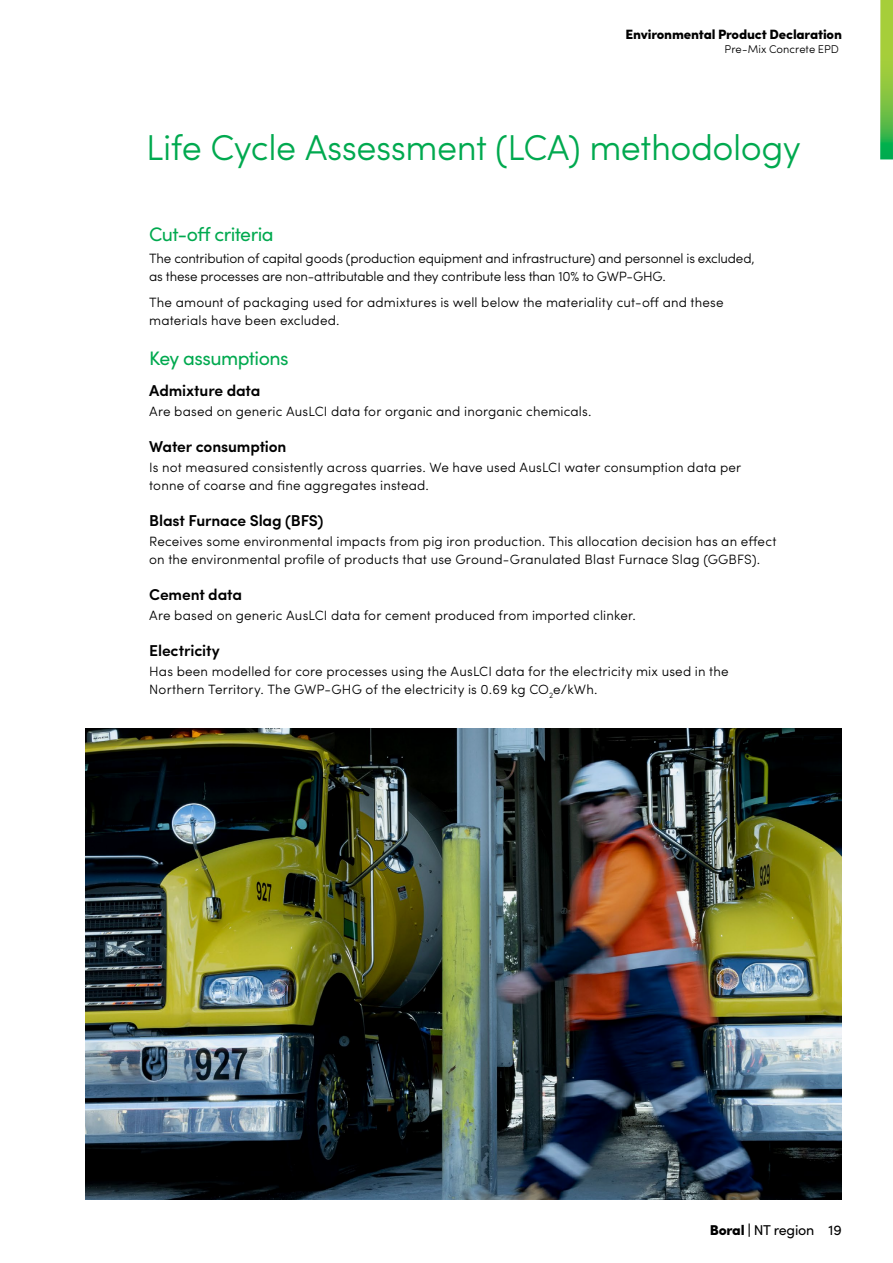
<style>
.page{position:relative;width:893px;height:1263px;background:#fff}
.page>*{position:absolute;margin:0;border:0;box-sizing:border-box;transform-origin:0 0}
.t1{font:300 36px "Sofia Pro";letter-spacing:-.015em;color:#00a94f}
.t2{font:19.5px "Sofia Pro";letter-spacing:-.03em;color:#00a94f}
.t3{font:600 15.75px "Sofia Pro";letter-spacing:-.01em;color:#000}
.t4{font:14.25px "Sofia Pro";letter-spacing:-.015em;color:#000}
.t5{font:300 13.5px/18px "Sofia Pro";letter-spacing:.01em;color:#000}
.t6{font:300 13.5px/18px "Sofia Pro";letter-spacing:-.015em;color:#000}
.t7{font:900 13.5px "Sofia Pro";letter-spacing:-.015em;color:#000}
.t8{font:300 11.25px "Sofia Pro";color:#000}
.s1{font-weight:900}
</style>
<div class="page">
<svg style="left:880px;top:0;width:13px;height:159px;background:#7ec545"></svg>
<img style="left:85px;top:729px;width:757px;height:470px">
<p class="t7" style="left:625px;top:23px;width:218px">Environmental Product Declaration</p>
<p class="t8" style="left:725px;top:41px;width:116px">Pre-Mix Concrete EPD</p>
<h1 class="t1" style="left:146px;top:121px;width:656px">Life Cycle Assessment (LCA) methodology</h1>
<h2 class="t2" style="left:149px;top:219px;width:126px">Cut-off criteria</h2>
<p class="t6" style="left:149px;top:248px;width:607px">The contribution of capital goods (production equipment and infrastructure) and personnel is excluded, as these processes are non-attributable and they contribute less than 10% to GWP‑ GHG.</p>
<p class="t5" style="left:149px;top:293px;width:576px">The amount of packaging used for admixtures is well below the materiality cut-off and these materials have been excluded.</p>
<h2 class="t2" style="left:149px;top:344px;width:141px">Key assumptions</h2>
<p class="t3" style="left:149px;top:379px;width:113px">Admixture data</p>
<p class="t5" style="left:149px;top:402px;width:444px">Are based on generic AusLCI data for organic and inorganic chemicals.</p>
<p class="t3" style="left:149px;top:435px;width:139px">Water consumption</p>
<p class="t5" style="left:149px;top:458px;width:594px">Is not measured consistently across quarries. We have used AusLCI water consumption data per tonne of coarse and fine aggregates instead.</p>
<p class="t3" style="left:149px;top:509px;width:176px">Blast Furnace Slag (BFS)</p>
<p class="t5" style="left:149px;top:532px;width:629px">Receives some environmental impacts from pig iron production. This allocation decision has an effect on the environmental profile of products that use Ground-Granulated Blast Furnace Slag (GGBFS).</p>
<p class="t3" style="left:149px;top:582px;width:94px">Cement data</p>
<p class="t5" style="left:149px;top:605px;width:488px">Are based on generic AusLCI data for cement produced from imported clinker.</p>
<p class="t3" style="left:149px;top:638px;width:72px">Electricity</p>
<p class="t5" style="left:149px;top:661px;width:581px">Has been modelled for core processes using the AusLCI data for the electricity mix used in the<br>Northern Territory. The GWP-GHG of the electricity is 0.69 kg CO<sub>2</sub>e / kWh.</p>
<p class="t4" style="left:710px;top:1220px;width:134px"><span class="s1">Boral |</span> NT region 19</p>
</div>
